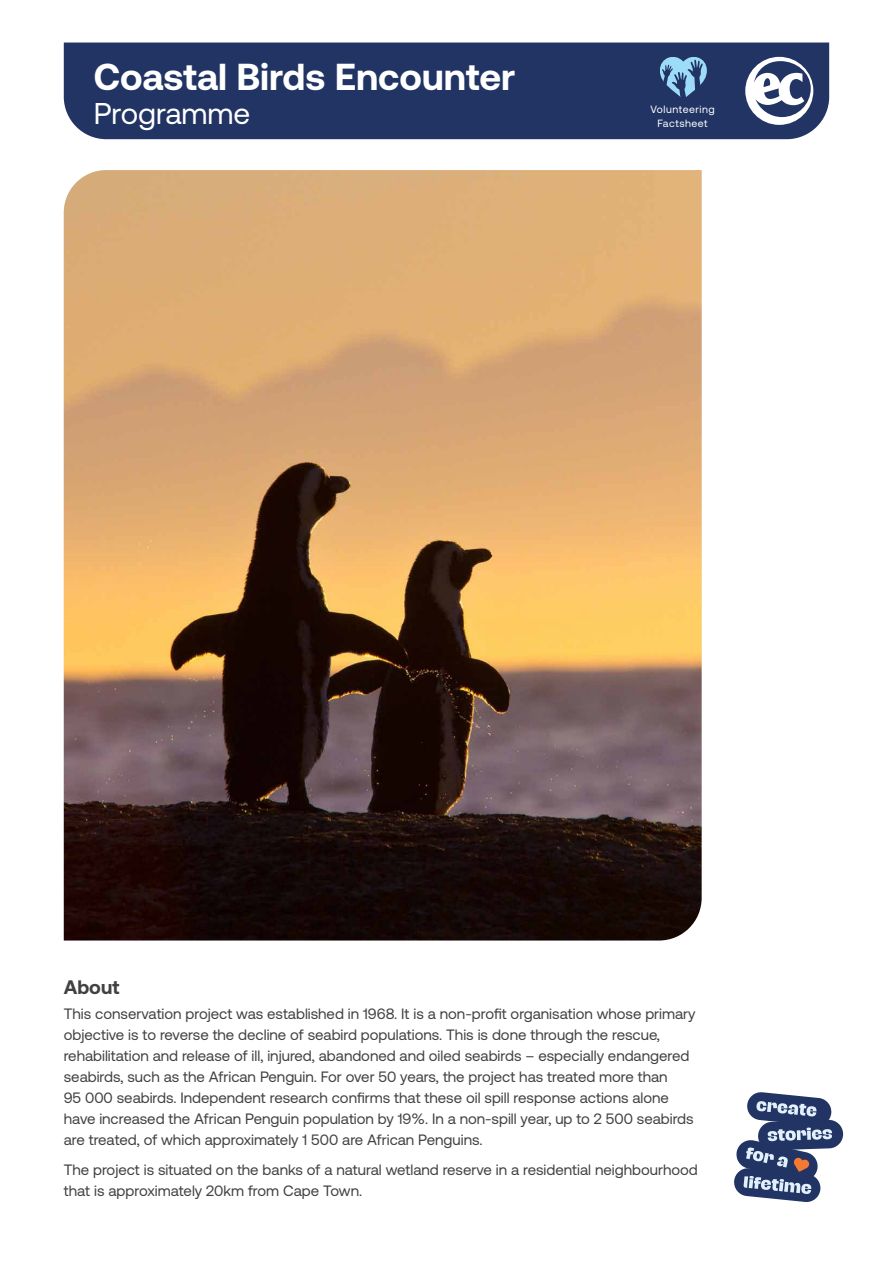
<style>
.page{position:relative;width:893px;height:1263px;background:#fff}
.page>*{position:absolute;margin:0;border:0;box-sizing:border-box;transform-origin:0 0}
.t1{font:700 37.5px "Aeonik";color:#fff}
.t2{font:30px "Aeonik";color:#fff}
.t3{font:700 19.5px "Aeonik";color:#414042}
.t4{font:15px/21px "Aeonik";color:#414042}
.t5{font:10.5px/13.5px "Aeonik";letter-spacing:.05em;color:#fff;text-align:center}
</style>
<div class="page">
<img style="left:64px;top:170px;width:638px;height:770px">
<div style="left:64px;top:43px;width:765px;height:96px;background:#213464"></div>
<svg style="left:745px;top:57px;width:68px;height:68px"></svg>
<svg style="left:660px;top:57px;width:47px;height:43px;background:#5a81a9"></svg>
<svg style="left:734px;top:1092px;width:109px;height:110px"></svg>
<h1 class="t1" style="left:94px;top:55px;width:423px">Coastal Birds Encounter</h1>
<h2 class="t2" style="left:94px;top:97px;width:158px">Programme</h2>
<p class="t5" style="left:650px;top:103px;width:66px">Volunteering<br>Factsheet</p>
<h3 class="t3" style="left:64px;top:976px;width:57px">About</h3>
<p class="t4" style="left:64px;top:1003px;width:633px">This conservation project was established in 1968. It is a non-profit organisation whose primary objective is to reverse the decline of seabird populations. This is done through the rescue, rehabilitation and release of ill, injured, abandoned and oiled seabirds – especially endangered seabirds, such as the African Penguin. For over 50 years, the project has treated more than<br>95 000 seabirds. Independent research confirms that these oil spill response actions alone have increased the African Penguin population by 19%. In a non-spill year, up to 2 500 seabirds are treated, of which approximately 1 500 are African Penguins.</p>
<p class="t4" style="left:64px;top:1159px;width:635px">The project is situated on the banks of a natural wetland reserve in a residential neighbourhood that is approximately 20km from Cape Town.</p>
</div>
